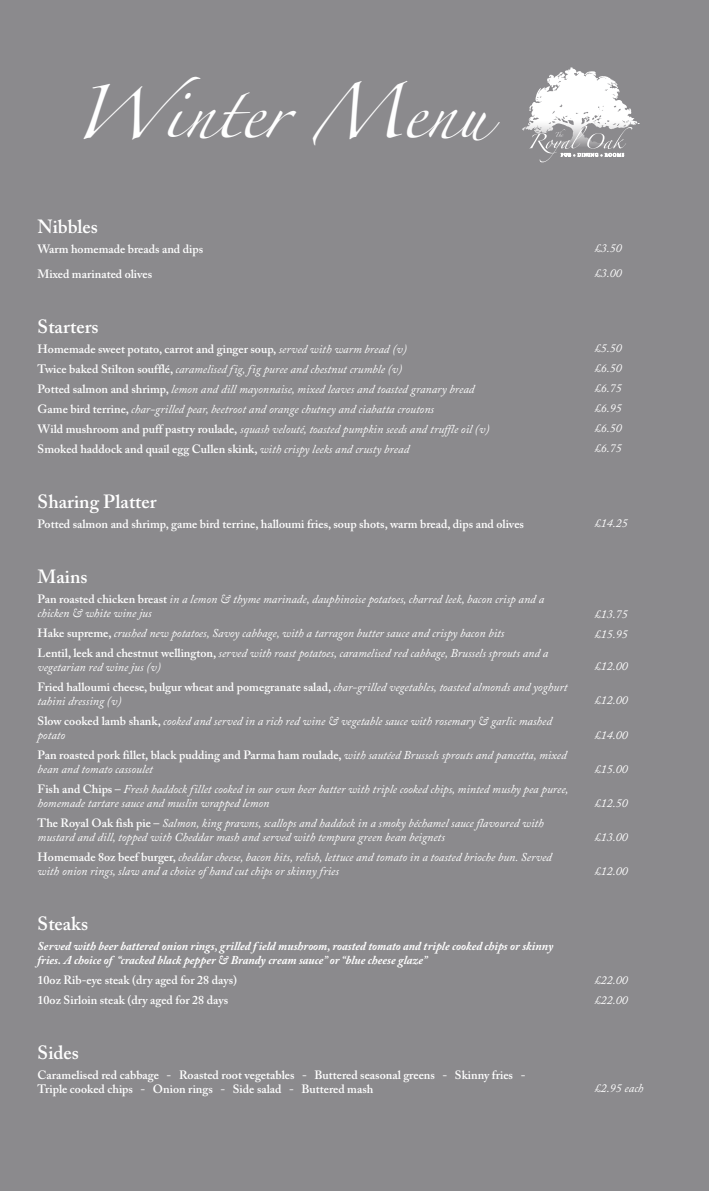
<style>
.page{position:relative;width:709px;height:1191px;background:#8b8a8d}
.page>*{position:absolute;margin:0;border:0;box-sizing:border-box;transform-origin:0 0}
.t1{font:48px "Zapfino";color:#fff}
.t2{font:600 19px "Adobe Caslon Pro";color:#fff}
.t3{font:italic 12px/20px "Adobe Caslon Pro";color:#fff}
.t4{font:600 12px/20px "Adobe Caslon Pro";color:#fff}
.t5{font:italic 700 12px/14px "Adobe Caslon Pro";color:#fff}
.s1{font-weight:600;font-style:normal}
.s2{font-weight:400;font-style:italic}
</style>
<div class="page">
<svg style="left:547px;top:68px;width:24px;height:23px"></svg>
<svg style="left:529px;top:126px;width:103px;height:36px"></svg>
<h1 class="t1" style="left:72px;top:92px;width:417px">Winter Menu</h1>
<h2 class="t2" style="left:38px;top:215px;width:62px">Nibbles</h2>
<p class="t4" style="left:38px;top:236px;width:167px;line-height:25px">Warm homemade breads and dips<br>Mixed marinated olives</p>
<h2 class="t2" style="left:38px;top:315px;width:62px">Starters</h2>
<p class="t3" style="left:38px;top:338px;width:453px"><span class="s1">Homemade sweet potato, carrot and ginger soup,</span> served with warm bread (v)<br><span class="s1">Twice baked Stilton soufflé,</span> caramelised fig, fig puree and chestnut crumble (v)<br><span class="s1">Potted salmon and shrimp,</span> lemon and dill mayonnaise, mixed leaves and toasted granary bread <span class="s1">Game bird terrine,</span> char-grilled pear, beetroot and orange chutney and ciabatta croutons<br><span class="s1">Wild mushroom and puff pastry roulade,</span> squash velouté, toasted pumpkin seeds and truffle oil (v)<br><span class="s1">Smoked haddock and quail egg Cullen skink,</span> with crispy leeks and crusty bread</p>
<h2 class="t2" style="left:38px;top:490px;width:121px">Sharing Platter</h2>
<p class="t4" style="left:38px;top:513px;width:488px">Potted salmon and shrimp, game bird terrine, halloumi fries, soup shots, warm bread, dips and olives</p>
<h2 class="t2" style="left:38px;top:565px;width:51px">Mains</h2>
<p class="t3" style="left:38px;top:591px;width:508px;line-height:14px"><span class="s1">Pan roasted chicken breast</span> in a lemon &amp; thyme marinade, dauphinoise potatoes, charred leek, bacon crisp and a chicken &amp; white wine jus</p>
<p class="t3" style="left:38px;top:622px;width:512px"><span class="s1">Hake supreme,</span> crushed new potatoes, Savoy cabbage, with a tarragon butter sauce and crispy bacon bits<br><span class="s1">Lentil, leek and chestnut wellington,</span> served with roast potatoes, caramelised red cabbage, Brussels sprouts and a</p>
<p class="t3" style="left:38px;top:656px;width:531px">vegetarian red wine jus (v)<br><span class="s1">Fried halloumi cheese, bulgur wheat and pomegranate salad,</span> char-grilled vegetables, toasted almonds and yoghurt</p>
<p class="t3" style="left:38px;top:690px;width:516px">tahini dressing (v)<br><span class="s1">Slow cooked lamb shank,</span> cooked and served in a rich red wine &amp; vegetable sauce with rosemary &amp; garlic mashed</p>
<p class="t4" style="left:38px;top:724px;width:530px"><span class="s2">potato<br></span>Pan roasted pork fillet, black pudding and Parma ham roulade, <span class="s2">with sautéed Brussels sprouts and pancetta, mixed</span></p>
<p class="t3" style="left:38px;top:758px;width:532px">bean and tomato cassoulet<br><span class="s1">Fish and Chips –</span> Fresh haddock fillet cooked in our own beer batter with triple cooked chips, minted mushy pea puree,</p>
<p class="t3" style="left:38px;top:792px;width:508px">homemade tartare sauce and muslin wrapped lemon<br><span class="s1">The Royal Oak fish pie –</span> Salmon, king prawns, scallops and haddock in a smoky béchamel sauce flavoured with</p>
<p class="t3" style="left:38px;top:826px;width:516px">mustard and dill, topped with Cheddar mash and served with tempura green bean beignets<br><span class="s1">Homemade 8oz beef burger,</span> cheddar cheese, bacon bits, relish, lettuce and tomato in a toasted brioche bun. Served</p>
<p class="t3" style="left:38px;top:860px;width:303px">with onion rings, slaw and a choice of hand cut chips or skinny fries</p>
<h2 class="t2" style="left:38px;top:912px;width:52px">Steaks</h2>
<p class="t5" style="left:38px;top:938px;width:517px">Served with beer battered onion rings, grilled f ield mushroom, roasted tomato and triple cooked chips or skinny fries. A choice of “cracked black pepper &amp; Brandy cream sauce” or “blue cheese glaze”</p>
<p class="t4" style="left:38px;top:969px;width:201px">10oz Rib-eye steak (dry aged for 28 days)<br>10oz Sirloin steak (dry aged for 28 days</p>
<h2 class="t2" style="left:38px;top:1041px;width:43px">Sides</h2>
<p class="t4" style="left:38px;top:1067px;width:489px;line-height:14px">Caramelised red cabbage - Roasted root vegetables - Buttered seasonal greens - Skinny fries -<br>Triple cooked chips - Onion rings - Side salad - Buttered mash</p>
<p class="t3" style="left:595px;top:235px;width:28px;line-height:25px">£3.50 £3.00</p>
<p class="t3" style="left:595px;top:338px;width:28px;text-align:justify">£5.50 £6.50 £6.75 £6.95 £6.50 £6.75</p>
<p class="t3" style="left:595px;top:512px;width:34px">£14.25</p>
<p class="t3" style="left:595px;top:603px;width:34px;line-height:20.4px">£13.75 £15.95</p>
<p class="t3" style="left:595px;top:656px;width:34px">£12.00</p>
<p class="t3" style="left:595px;top:690px;width:34px">£12.00</p>
<p class="t3" style="left:595px;top:725px;width:34px">£14.00</p>
<p class="t3" style="left:595px;top:759px;width:34px">£15.00</p>
<p class="t3" style="left:595px;top:793px;width:34px">£12.50</p>
<p class="t3" style="left:595px;top:827px;width:34px">£13.00</p>
<p class="t3" style="left:595px;top:861px;width:34px">£12.00</p>
<p class="t3" style="left:595px;top:970px;width:34px">£22.00 £22.00</p>
<p class="t3" style="left:595px;top:1078px;width:50px">£2.95 each</p>
</div>
